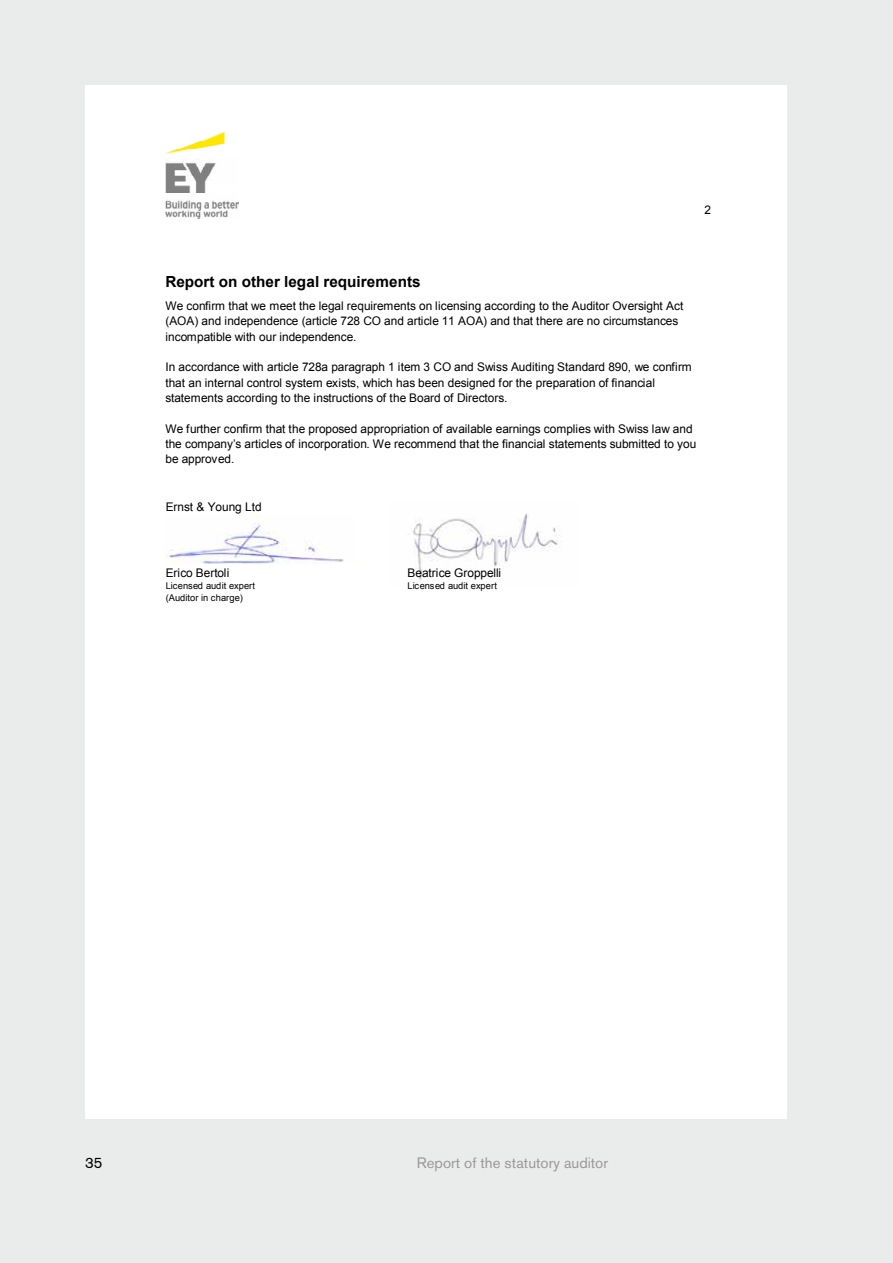
<style>
.page{position:relative;width:893px;height:1263px;background:#eaebeb}
.page>*{position:absolute;margin:0;border:0;box-sizing:border-box;transform-origin:0 0}
.t1{font:700 15.3px "Arial";color:#000}
.t2{font:15px "Akzidenz Grotesk BE";color:#9a999a}
.t3{font:15px "Akzidenz Grotesk BE";color:#000}
.t4{font:11.85px/15.3px "Arial";color:#000}
.t5{font:9.3px "Arial";color:#000}
</style>
<div class="page">
<div style="left:85px;top:85px;width:702px;height:1033px;background:#fff"></div>
<img style="left:165px;top:132px;width:74px;height:87px">
<img style="left:412px;top:513px;width:150px;height:68px">
<img style="left:166px;top:514px;width:178px;height:50px">
<p class="t4" style="left:705px;top:202px;width:8px">2</p>
<p class="t1" style="left:165px;top:272px;width:257px">Report on other legal requirements</p>
<p class="t4" style="left:165px;top:298px;width:519px">We confirm that we meet the legal requirements on licensing according to the Auditor Oversight Act (AOA) and independence (article 728 CO and article 11 AOA) and that there are no circumstances incompatible with our independence.</p>
<p class="t4" style="left:165px;top:360px;width:528px">In accordance with article 728a paragraph 1 item 3 CO and Swiss Auditing Standard 890, we confirm that an internal control system exists, which has been designed for the preparation of financial statements according to the instructions of the Board of Directors.</p>
<p class="t4" style="left:165px;top:421px;width:532px">We further confirm that the proposed appropriation of available earnings complies with Swiss law and the company’s articles of incorporation. We recommend that the financial statements submitted to you be approved.</p>
<p class="t4" style="left:166px;top:499px;width:98px">Ernst &amp; Young Ltd</p>
<p class="t4" style="left:166px;top:565px;width:65px">Erico Bertoli</p>
<p class="t4" style="left:408px;top:565px;width:95px">Beatrice Groppelli</p>
<p class="t5" style="left:166px;top:580px;width:91px">Licensed audit expert</p>
<p class="t5" style="left:408px;top:580px;width:91px">Licensed audit expert</p>
<p class="t5" style="left:166px;top:591px;width:79px">(Auditor in charge)</p>
<p class="t3" style="left:85px;top:1154px;width:19px">35</p>
<p class="t2" style="left:417px;top:1154px;width:193px">Report of the statutory auditor</p>
</div>
